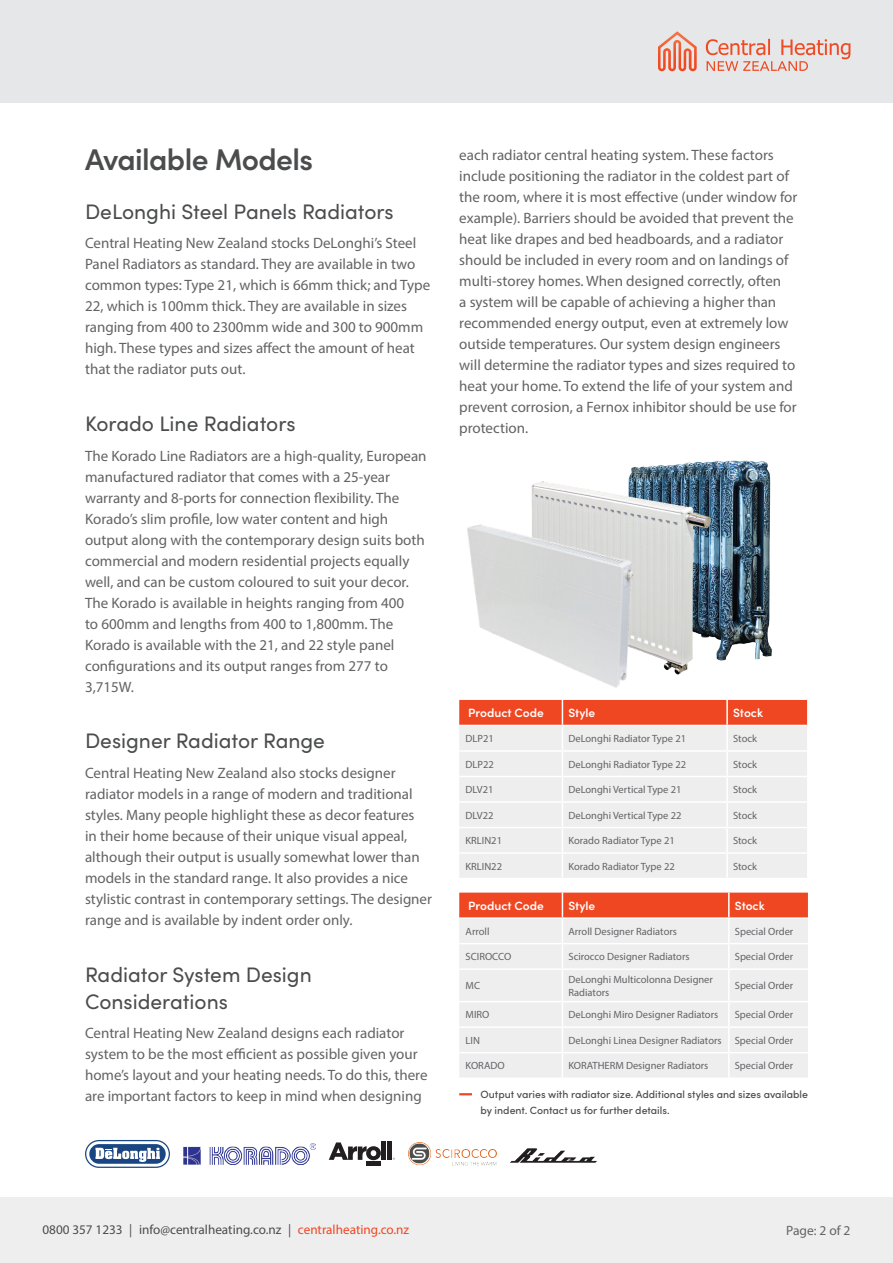
<style>
.page{position:relative;width:893px;height:1263px;background:#fff}
.page>*{position:absolute;margin:0;border:0;box-sizing:border-box;transform-origin:0 0}
.t1{font:600 30px "Sofia Pro";letter-spacing:-.02em;color:#4b4c4d}
.t2{font:21px/27px "Sofia Pro";color:#4b4c4d}
.t3{font:15px/21px "Myriad Pro";color:#636366}
.t4{font:13.5px "Myriad Pro";color:#636366}
.t5{font:13.2px "Myriad Pro";color:#4b4c4d}
.t6{font:600 12px "Sofia Pro";color:#fff}
.t7{font:10.5px/12.6px "Myriad Pro";color:#636366}
.t8{font:500 10.5px/16.5px "Sofia Pro";color:#4b4c4d}
.s1{color:#ef4722}
</style>
<div class="page">
<div style="left:0;top:0;width:893px;height:103px;background:#e6e7e9"></div>
<div style="left:0;top:1197px;width:893px;height:66px;background:#eeeeef"></div>
<svg style="left:658px;top:31px;width:39px;height:40px"></svg>
<svg style="left:706px;top:39px;width:144px;height:32px"></svg>
<svg style="left:85px;top:1140px;width:85px;height:28px"></svg>
<div style="left:86px;top:1141px;width:83px;height:25px;background:#fff;border-radius:13px"></div>
<div style="left:89px;top:1144px;width:77px;height:20px;background:#194682;border-radius:10px"></div>
<svg style="left:95px;top:1148px;width:65px;height:14px"></svg>
<img style="left:183px;top:1143px;width:133px;height:21px">
<svg style="left:329px;top:1142px;width:52px;height:18px"></svg>
<hr style="left:382px;top:1142px;width:4px;height:18px;background:#231f20">
<hr style="left:388px;top:1142px;width:4px;height:18px;background:#231f20">
<div style="left:366px;top:1161px;width:15px;height:5px;background:#231f20"></div>
<img style="left:408px;top:1142px;width:88px;height:24px">
<img style="left:510px;top:1148px;width:87px;height:15px">
<svg style="left:459px;top:700px;width:348px;height:178px;background:#eed7d3"></svg>
<hr style="left:727px;top:852px;width:80px;height:2px;background:#fff">
<hr style="left:726px;top:854px;width:2px;height:24px;background:#fff">
<hr style="left:459px;top:827px;width:103px;height:1px;background:#fff">
<hr style="left:562px;top:827px;width:165px;height:1px;background:#fff">
<hr style="left:727px;top:827px;width:80px;height:1px;background:#fff">
<div style="left:459px;top:970px;width:349px;height:107px;background:#eeeeef"></div>
<svg style="left:459px;top:893px;width:349px;height:75px;background:#efb8ad"></svg>
<hr style="left:729px;top:943px;width:79px;height:1px;background:#fff">
<hr style="left:728px;top:944px;width:2px;height:24px;background:#fff">
<hr style="left:562px;top:970px;width:1px;height:31px;background:#fff">
<hr style="left:728px;top:970px;width:2px;height:31px;background:#fff">
<hr style="left:459px;top:1001px;width:103px;height:1px;background:#fff">
<hr style="left:562px;top:1001px;width:167px;height:1px;background:#fff">
<hr style="left:729px;top:1001px;width:79px;height:1px;background:#fff">
<hr style="left:728px;top:1002px;width:2px;height:24px;background:#fff">
<hr style="left:728px;top:1028px;width:2px;height:24px;background:#fff">
<hr style="left:459px;top:1052px;width:103px;height:1px;background:#fff">
<hr style="left:562px;top:1052px;width:167px;height:1px;background:#fff">
<svg style="left:562px;top:1002px;width:1px;height:75px"></svg>
<hr style="left:729px;top:1052px;width:79px;height:1px;background:#fff">
<hr style="left:728px;top:1053px;width:2px;height:24px;background:#fff">
<hr style="left:459px;top:1026px;width:103px;height:2px;background:#fff">
<hr style="left:562px;top:1026px;width:167px;height:2px;background:#fff">
<hr style="left:729px;top:1026px;width:79px;height:2px;background:#fff">
<svg style="left:459px;top:1093px;width:13px;height:2px"></svg>
<img style="left:684px;top:460px;width:88px;height:201px">
<img style="left:629px;top:464px;width:55px;height:13px">
<img style="left:531px;top:477px;width:181px;height:198px">
<img style="left:467px;top:505px;width:174px;height:183px">
<h1 class="t1" style="left:85px;top:137px;width:230px">Available Models</h1>
<h2 class="t2" style="left:85px;top:197px;width:310px">DeLonghi Steel Panels Radiators</h2>
<p class="t3" style="left:85px;top:232px;width:347px">Central Heating New Zealand stocks DeLonghi’s Steel Panel Radiators as standard. They are available in two common types: Type 21, which is 66mm thick; and Type 22, which is 100mm thick. They are available in sizes ranging from 400 to 2300mm wide and 300 to 900mm high. These types and sizes affect the amount of heat that the radiator puts out.</p>
<h2 class="t2" style="left:85px;top:409px;width:212px">Korado Line Radiators</h2>
<p class="t3" style="left:85px;top:445px;width:343px">The Korado Line Radiators are a high-quality, European manufactured radiator that comes with a 25-year warranty and 8-ports for connection flexibility. The Korado’s slim profile, low water content and high output along with the contemporary design suits both commercial and modern residential projects equally well, and can be custom coloured to suit your decor.<br>The Korado is available in heights ranging from 400<br>to 600mm and lengths from 400 to 1,800mm. The Korado is available with the 21, and 22 style panel configurations and its output ranges from 277 to 3,715W.</p>
<h2 class="t2" style="left:85px;top:726px;width:242px">Designer Radiator Range</h2>
<p class="t3" style="left:85px;top:762px;width:348px">Central Heating New Zealand also stocks designer radiator models in a range of modern and traditional styles. Many people highlight these as decor features<br>in their home because of their unique visual appeal, although their output is usually somewhat lower than models in the standard range. It also provides a nice stylistic contrast in contemporary settings. The designer range and is available by indent order only.</p>
<h2 class="t2" style="left:85px;top:960px;width:228px">Radiator System Design<br>Considerations</h2>
<p class="t3" style="left:85px;top:1022px;width:344px">Central Heating New Zealand designs each radiator system to be the most efficient as possible given your home’s layout and your heating needs. To do this, there are important factors to keep in mind when designing</p>
<p class="t3" style="left:459px;top:144px;width:340px">each radiator central heating system. These factors include positioning the radiator in the coldest part of the room, where it is most effective (under window for example). Barriers should be avoided that prevent the heat like drapes and bed headboards, and a radiator should be included in every room and on landings of multi-storey homes. When designed correctly, often<br>a system will be capable of achieving a higher than recommended energy output, even at extremely low outside temperatures. Our system design engineers will determine the radiator types and sizes required to heat your home. To extend the life of your system and prevent corrosion, a Fernox inhibitor should be use for protection.</p>
<p class="t6" style="left:468px;top:704px;width:77px">Product Code</p>
<p class="t6" style="left:568px;top:704px;width:28px">Style</p>
<p class="t6" style="left:733px;top:704px;width:31px">Stock</p>
<p class="t7" style="left:466px;top:732px;width:30px">DLP21</p>
<p class="t7" style="left:568px;top:732px;width:119px">DeLonghi Radiator Type 21</p>
<p class="t7" style="left:733px;top:732px;width:25px">Stock</p>
<p class="t7" style="left:466px;top:758px;width:30px">DLP22</p>
<p class="t7" style="left:568px;top:758px;width:119px">DeLonghi Radiator Type 22</p>
<p class="t7" style="left:733px;top:758px;width:25px">Stock</p>
<p class="t7" style="left:466px;top:783px;width:29px">DLV21</p>
<p class="t7" style="left:568px;top:783px;width:115px">DeLonghi Vertical Type 21</p>
<p class="t7" style="left:733px;top:783px;width:25px">Stock</p>
<p class="t7" style="left:466px;top:809px;width:29px">DLV22</p>
<p class="t7" style="left:568px;top:809px;width:115px">DeLonghi Vertical Type 22</p>
<p class="t7" style="left:733px;top:809px;width:25px">Stock</p>
<p class="t7" style="left:466px;top:834px;width:38px">KRLIN21</p>
<p class="t7" style="left:568px;top:834px;width:108px">Korado Radiator Type 21</p>
<p class="t7" style="left:733px;top:834px;width:25px">Stock</p>
<p class="t7" style="left:466px;top:860px;width:38px">KRLIN22</p>
<p class="t7" style="left:568px;top:860px;width:108px">Korado Radiator Type 22</p>
<p class="t7" style="left:733px;top:860px;width:25px">Stock</p>
<p class="t6" style="left:468px;top:896px;width:77px">Product Code</p>
<p class="t6" style="left:568px;top:896px;width:28px">Style</p>
<p class="t6" style="left:735px;top:896px;width:31px">Stock</p>
<p class="t7" style="left:466px;top:925px;width:25px">Arroll</p>
<p class="t7" style="left:568px;top:925px;width:110px">Arroll Designer Radiators</p>
<p class="t7" style="left:735px;top:925px;width:60px">Special Order</p>
<p class="t7" style="left:466px;top:950px;width:47px">SCIROCCO</p>
<p class="t7" style="left:568px;top:950px;width:123px">Scirocco Designer Radiators</p>
<p class="t7" style="left:735px;top:950px;width:60px">Special Order</p>
<p class="t7" style="left:466px;top:979px;width:16px">MC</p>
<p class="t7" style="left:568px;top:973px;width:146px">DeLonghi Multicolonna Designer<br>Radiators</p>
<p class="t7" style="left:735px;top:979px;width:60px">Special Order</p>
<p class="t7" style="left:466px;top:1008px;width:25px">MIRO</p>
<p class="t7" style="left:568px;top:1008px;width:151px">DeLonghi Miro Designer Radiators</p>
<p class="t7" style="left:735px;top:1008px;width:60px">Special Order</p>
<p class="t7" style="left:466px;top:1034px;width:16px">LIN</p>
<p class="t7" style="left:568px;top:1034px;width:226px">DeLonghi Linea Designer Radiators Special Order</p>
<p class="t7" style="left:466px;top:1059px;width:41px">KORADO</p>
<p class="t7" style="left:568px;top:1059px;width:142px">KORATHERM Designer Radiators</p>
<p class="t7" style="left:735px;top:1059px;width:60px">Special Order</p>
<p class="t8" style="left:480px;top:1085px;width:329px">Output varies with radiator size. Additional styles and sizes available by indent. Contact us for further details.</p>
<p class="t5" style="left:43px;top:1221px;width:368px">0800 357 1233 | info@centralheating.co.nz | <span class="s1">centralheating.co.nz</span></p>
<p class="t4" style="left:786px;top:1222px;width:66px">Page: 2 of 2</p>
</div>
